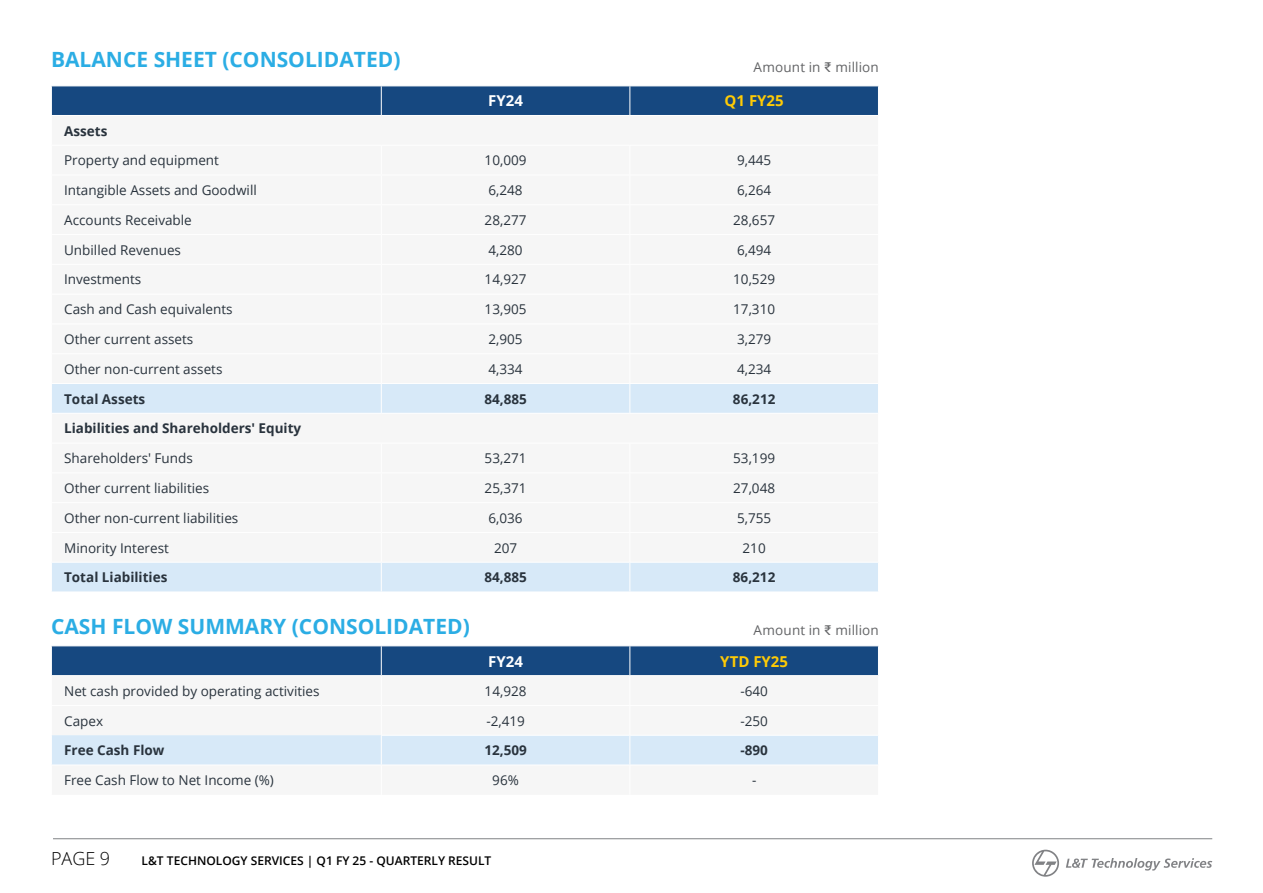
<style>
.page{position:relative;width:1263px;height:893px;background:#fff}
.page>*{position:absolute;margin:0;border:0;box-sizing:border-box;transform-origin:0 0}
.t1{font:700 21px "Open Sans";color:#2bade4}
.t2{font:300 18px "Open Sans";color:#000}
.t3{font:700 15px "Open Sans";color:#ffcb05}
.t4{font:700 15px "Open Sans";color:#fff}
.t5{font:13.5px "Open Sans";color:#29333d}
.t6{font:700 13.5px "Open Sans";color:#29333d}
.t7{font:13.5px "Open Sans";letter-spacing:.01em;color:#636466}
.t8{font:600 12px "Open Sans";color:#000}
.s1{font-family:"Arial"}
</style>
<div class="page">
<hr style="left:53px;top:838px;width:1159px;height:1px;background:#808285">
<svg style="left:1032px;top:850px;width:27px;height:27px"></svg>
<svg style="left:1066px;top:858px;width:146px;height:12px"></svg>
<svg style="left:51px;top:86px;width:828px;height:506px"></svg>
<hr style="left:51px;top:413px;width:330px;height:1px;background:#fff">
<hr style="left:381px;top:413px;width:249px;height:1px;background:#fff">
<hr style="left:630px;top:413px;width:249px;height:1px;background:#fff">
<hr style="left:51px;top:443px;width:330px;height:1px;background:#fff">
<hr style="left:381px;top:443px;width:249px;height:1px;background:#fff">
<hr style="left:630px;top:443px;width:249px;height:1px;background:#fff">
<svg style="left:51px;top:646px;width:828px;height:119px"></svg>
<h1 class="t1" style="left:51px;top:44px;width:351px">BALANCE SHEET (CONSOLIDATED)</h1>
<p class="t7" style="left:754px;top:58px;width:127px">Amount in <span class="s1">₹</span> million</p>
<p class="t4" style="left:488px;top:90px;width:36px">FY24</p>
<p class="t3" style="left:725px;top:90px;width:61px">Q1 FY25</p>
<p class="t6" style="left:64px;top:121px;width:45px">Assets</p>
<p class="t5" style="left:64px;top:151px;width:156px">Property and equipment</p>
<p class="t5" style="left:485px;top:151px;width:43px">10,009</p>
<p class="t5" style="left:737px;top:151px;width:36px">9,445</p>
<p class="t5" style="left:64px;top:181px;width:194px">Intangible Assets and Goodwill</p>
<p class="t5" style="left:488px;top:181px;width:36px">6,248</p>
<p class="t5" style="left:737px;top:181px;width:36px">6,264</p>
<p class="t5" style="left:64px;top:211px;width:129px">Accounts Receivable</p>
<p class="t5" style="left:485px;top:211px;width:43px">28,277</p>
<p class="t5" style="left:733px;top:211px;width:43px">28,657</p>
<p class="t5" style="left:64px;top:240px;width:118px">Unbilled Revenues</p>
<p class="t5" style="left:488px;top:240px;width:36px">4,280</p>
<p class="t5" style="left:737px;top:240px;width:36px">6,494</p>
<p class="t5" style="left:64px;top:270px;width:79px">Investments</p>
<p class="t5" style="left:485px;top:270px;width:43px">14,927</p>
<p class="t5" style="left:733px;top:270px;width:43px">10,529</p>
<p class="t5" style="left:64px;top:300px;width:170px">Cash and Cash equivalents</p>
<p class="t5" style="left:485px;top:300px;width:43px">13,905</p>
<p class="t5" style="left:733px;top:300px;width:43px">17,310</p>
<p class="t5" style="left:64px;top:330px;width:131px">Other current assets</p>
<p class="t5" style="left:488px;top:330px;width:36px">2,905</p>
<p class="t5" style="left:737px;top:330px;width:36px">3,279</p>
<p class="t5" style="left:64px;top:360px;width:160px">Other non-current assets</p>
<p class="t5" style="left:488px;top:360px;width:36px">4,334</p>
<p class="t5" style="left:737px;top:360px;width:36px">4,234</p>
<p class="t6" style="left:64px;top:389px;width:83px">Total Assets</p>
<p class="t6" style="left:484px;top:389px;width:44px">84,885</p>
<p class="t6" style="left:733px;top:389px;width:44px">86,212</p>
<p class="t6" style="left:64px;top:419px;width:239px">Liabilities and Shareholders' Equity</p>
<p class="t5" style="left:64px;top:449px;width:130px">Shareholders' Funds</p>
<p class="t5" style="left:485px;top:449px;width:43px">53,271</p>
<p class="t5" style="left:733px;top:449px;width:43px">53,199</p>
<p class="t5" style="left:64px;top:479px;width:147px">Other current liabilities</p>
<p class="t5" style="left:485px;top:479px;width:43px">25,371</p>
<p class="t5" style="left:733px;top:479px;width:43px">27,048</p>
<p class="t5" style="left:64px;top:509px;width:176px">Other non-current liabilities</p>
<p class="t5" style="left:488px;top:509px;width:36px">6,036</p>
<p class="t5" style="left:737px;top:509px;width:36px">5,755</p>
<p class="t5" style="left:64px;top:538px;width:106px">Minority Interest</p>
<p class="t5" style="left:494px;top:538px;width:25px">207</p>
<p class="t5" style="left:743px;top:538px;width:25px">210</p>
<p class="t6" style="left:64px;top:568px;width:105px">Total Liabilities</p>
<p class="t6" style="left:484px;top:568px;width:44px">84,885</p>
<p class="t6" style="left:733px;top:568px;width:44px">86,212</p>
<h1 class="t1" style="left:51px;top:611px;width:420px">CASH FLOW SUMMARY (CONSOLIDATED)</h1>
<p class="t7" style="left:754px;top:621px;width:127px">Amount in <span class="s1">₹</span> million</p>
<p class="t4" style="left:488px;top:650px;width:36px">FY24</p>
<p class="t3" style="left:720px;top:650px;width:69px">YTD FY25</p>
<p class="t5" style="left:64px;top:682px;width:257px">Net cash provided by operating activities</p>
<p class="t5" style="left:485px;top:682px;width:43px">14,928</p>
<p class="t5" style="left:740px;top:682px;width:29px">-640</p>
<p class="t5" style="left:64px;top:711px;width:40px">Capex</p>
<p class="t5" style="left:486px;top:711px;width:40px">-2,419</p>
<p class="t5" style="left:740px;top:711px;width:29px">-250</p>
<p class="t6" style="left:64px;top:741px;width:102px">Free Cash Flow</p>
<p class="t6" style="left:484px;top:741px;width:44px">12,509</p>
<p class="t6" style="left:740px;top:741px;width:29px">-890</p>
<p class="t5" style="left:64px;top:771px;width:211px">Free Cash Flow to Net Income (%)</p>
<p class="t5" style="left:492px;top:771px;width:28px">96%</p>
<p class="t5" style="left:752px;top:771px;width:6px">-</p>
<h2 class="t2" style="left:51px;top:846px;width:61px">PAGE 9</h2>
<p class="t8" style="left:142px;top:853px;width:351px">L&amp;T TECHNOLOGY SERVICES | Q1 FY 25 - QUARTERLY RESULT</p>
</div>
